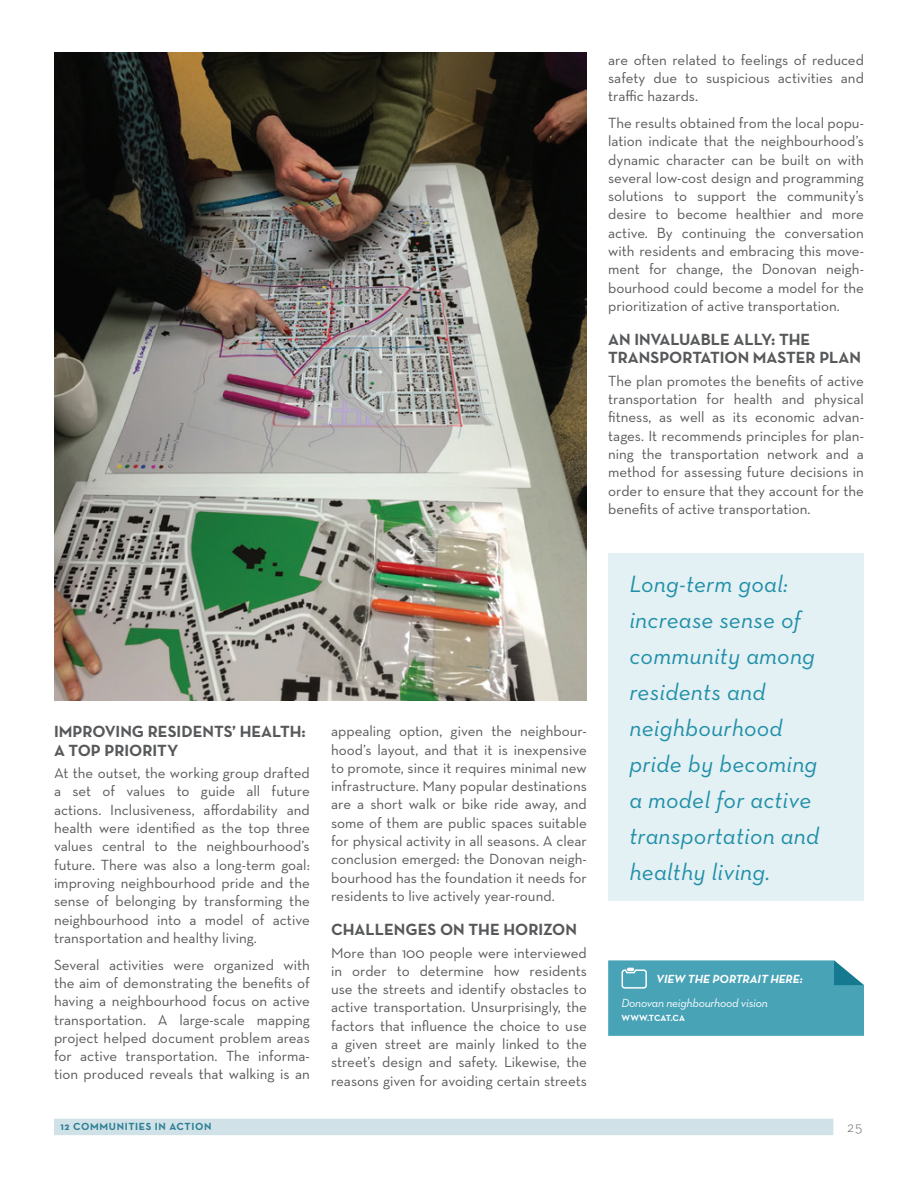
<style>
.page{position:relative;width:918px;height:1188px;background:#fff}
.page>*{position:absolute;margin:0;border:0;box-sizing:border-box;transform-origin:0 0}
.exergue{font:italic 24px/36px "Neutra Text";letter-spacing:.01em;color:#208fa8}
.sous_titre_02{font:700 16.5px/18.3px "Neutra Text";color:#57585a}
.texte_courant{font:15px/18.3px "Neutra Text";color:#57585a;text-align:justify}
.t1{font:300 15px "Neutra Text";color:#57585a}
.texte_courant-2{font:italic 12px "Neutra Text";letter-spacing:-.02em;color:#fff}
.texte_courant-3{font:italic 700 12px "Neutra Text";color:#fff}
.t2{font:700 10.5px "Neutra Text";color:#2d7f93}
.texte_courant-4{font:700 9px "Neutra Text";color:#fff}
</style>
<div class="page">
<div style="left:54px;top:1119px;width:779px;height:16px;background:#d0e2e7"></div>
<img style="left:54px;top:53px;width:533px;height:647px">
<div style="left:608px;top:554px;width:256px;height:347px;background:#e3f1f4"></div>
<svg style="left:608px;top:960px;width:256px;height:76px;background:#4ca5b8"></svg>
<p class="texte_courant" style="left:608px;top:50px;width:257px">are often related to feelings of reduced safety due to suspicious activities and traffic hazards.</p>
<p class="texte_courant" style="left:608px;top:113px;width:257px">The results obtained from the local popu&shy;lation indicate that the neighbourhood’s dynamic character can be built on with several low-cost design and programming solutions to support the community’s desire to become healthier and more active. By continuing the conversation with residents and embracing this move&shy;ment for change, the Donovan neigh&shy;bourhood could become a model for the prioritization of active transportation.</p>
<p class="sous_titre_02" style="left:608px;top:330px;width:254px">AN INVALUABLE ALLY: THE<br>TRANSPORTATION MASTER PLAN</p>
<p class="texte_courant" style="left:608px;top:371px;width:257px">The plan promotes the benefits of active transportation for health and physical fitness, as well as its economic advan&shy;tages. It recommends principles for plan&shy;ning the transportation network and a method for assessing future decisions in order to ensure that they account for the benefits of active transportation.</p>
<p class="sous_titre_02" style="left:54px;top:722px;width:253px">IMPROVING RESIDENTS’ HEALTH:<br>A TOP PRIORITY</p>
<p class="texte_courant" style="left:54px;top:764px;width:257px">At the outset, the working group drafted a set of values to guide all future actions. Inclusiveness, affordability and health were identified as the top three values central to the neighbourhood’s future. There was also a long-term goal: improving neighbourhood pride and the sense of belonging by transforming the neighbourhood into a model of active transportation and healthy living.</p>
<p class="texte_courant" style="left:54px;top:955px;width:257px">Several activities were organized with the aim of demonstrating the benefits of having a neighbourhood focus on active transportation. A large-scale mapping project helped document problem areas for active transportation. The informa&shy;tion produced reveals that walking is an</p>
<p class="texte_courant" style="left:331px;top:722px;width:257px">appealing option, given the neighbour&shy;hood’s layout, and that it is inexpensive to promote, since it requires minimal new infrastructure. Many popular destinations are a short walk or bike ride away, and some of them are public spaces suitable for physical activity in all seasons. A clear conclusion emerged: the Donovan neigh&shy;bourhood has the foundation it needs for residents to live actively year-round.</p>
<p class="sous_titre_02" style="left:331px;top:920px;width:247px">CHALLENGES ON THE HORIZON</p>
<p class="texte_courant" style="left:331px;top:943px;width:257px">More than 100 people were interviewed in order to determine how residents use the streets and identify obstacles to active transportation. Unsurprisingly, the factors that influence the choice to use a given street are mainly linked to the street’s design and safety. Likewise, the reasons given for avoiding certain streets</p>
<p class="exergue" style="left:629px;top:565px;width:191px">Long-term goal: increase sense of community among residents and neighbourhood pride by becoming a model for active transportation and healthy living.</p>
<p class="texte_courant-3" style="left:656px;top:971px;width:148px">VIEW THE PORTRAIT HERE:</p>
<p class="texte_courant-2" style="left:622px;top:996px;width:148px">Donovan neighbourhood vision</p>
<p class="texte_courant-4" style="left:622px;top:1013px;width:65px">WWW.TCAT.CA</p>
<p class="t2" style="left:60px;top:1120px;width:29px">12 COMMUNITIES</p>
<p class="t2" style="left:155px;top:1120px;width:30px">IN ACTION</p>
<p class="t1" style="left:847px;top:1118px;width:17px">25</p>
</div>
